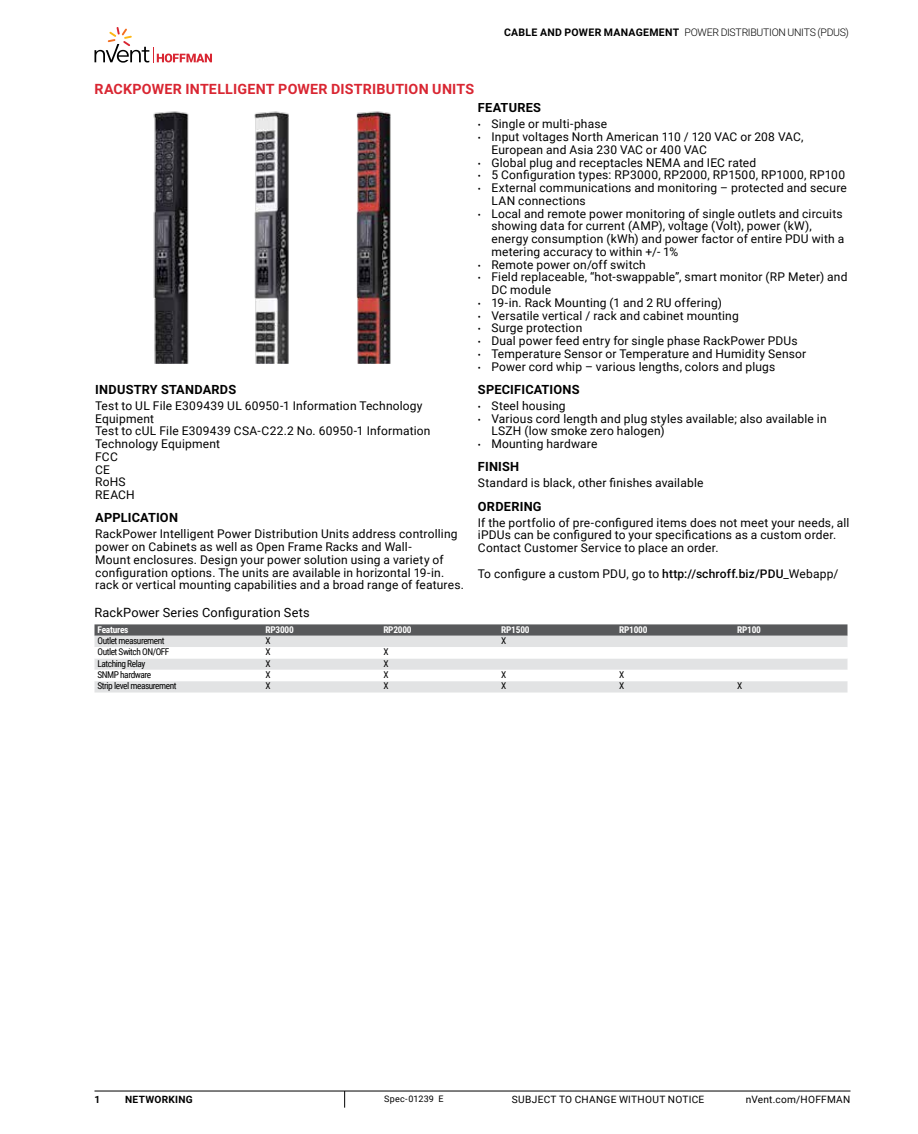
<style>
.page{position:relative;width:918px;height:1134px;background:#fff}
.page>*{position:absolute;margin:0;border:0;box-sizing:border-box;transform-origin:0 0}
.t1{font:700 14.25px "Roboto";letter-spacing:.01em;color:#d92632}
.t2{font:700 12.75px "Roboto";letter-spacing:.01em;color:#000}
.t3{font:12.75px "Roboto";letter-spacing:.015em;color:#000}
.t4{font:12px/12.8px "Roboto";letter-spacing:.015em;color:#000}
.t5{font:300 10.5px "Roboto";letter-spacing:-.025em;color:#000}
.t6{font:10.2px "Roboto";letter-spacing:.025em;color:#000}
.t7{font:700 10.2px "Roboto";letter-spacing:.03em;color:#000}
.t8{font:9.3px "Roboto Condensed";letter-spacing:-.05em;color:#000}
.t9{font:700 9.3px "Roboto Condensed";letter-spacing:-.025em;color:#fff}
.t10{font:9px "Roboto";letter-spacing:.03em;color:#000}
.s1{font-weight:700}
.s2{font-size:9px}
.s3{font-weight:500}
</style>
<div class="page">
<svg style="left:95px;top:27px;width:117px;height:36px"></svg>
<hr style="left:94px;top:1091px;width:756px;height:1px;background:#000">
<svg style="left:344px;top:1091px;width:1px;height:17px"></svg>
<img style="left:153px;top:111px;width:238px;height:251px">
<svg style="left:94px;top:624px;width:754px;height:12px;background:#626365"></svg>
<div style="left:94px;top:636px;width:754px;height:57px;background:#e2e3e4"></div>
<svg style="left:94px;top:647px;width:754px;height:34px"></svg>
<p class="t1" style="left:94px;top:79px;width:381px">RACKPOWER INTELLIGENT POWER DISTRIBUTION UNITS</p>
<p class="t5" style="left:504px;top:25px;width:346px"><span class="s1">CABLE AND POWER MANAGEM ENT</span> POWER DISTRIBUTION UNITS (PDUS)</p>
<p class="t2" style="left:95px;top:380px;width:9px">INDUSTR</p>
<p class="t2" style="left:150px;top:380px;width:21px">Y STANDARDS</p>
<p class="t4" style="left:95px;top:399px;width:337px">Test to UL File E309439 UL 60950-1 Information Technology<br>Equipment<br>Test to cUL File E309439 CSA-C22.2 No. 60950-1 Information<br>Technology Equipment<br>FCC<br>CE<br>RoHS<br>REACH</p>
<p class="t2" style="left:95px;top:509px;width:54px">APPLICATION</p>
<p class="t4" style="left:95px;top:527px;width:370px">RackPower Intelligent Power Distribution Units address controlling power on Cabinets as well as Open Frame Racks and Wall-<br>Mount enclosures. Design your power solution using a variety of configuration options. The units are available in horizontal 19-in. rack or vertical mounting capabilities and a broad range of features.</p>
<p class="t2" style="left:478px;top:99px;width:17px">FEATURES</p>
<p class="t4" style="left:478px;top:117px;width:131px"><span class="s2">•</span> Single or multi-phase</p>
<p class="t4" style="left:491px;top:130px;width:314px;text-indent:-14px"><span class="s2">•</span> Input voltages North American 110 / 120 VAC or 208 VAC,<br>European and Asia 230 VAC or 400 VAC</p>
<p class="t4" style="left:478px;top:156px;width:280px"><span class="s2">•</span> Global plug and receptacles NEMA and IEC rated</p>
<p class="t4" style="left:478px;top:168px;width:369px"><span class="s2">•</span> 5 Configuration types: RP3000, RP2000, RP1500, RP1000, RP100</p>
<p class="t4" style="left:491px;top:181px;width:357px;text-indent:-14px"><span class="s2">•</span> External communications and monitoring – protected and secure<br>LAN connections</p>
<p class="t4" style="left:491px;top:207px;width:354px;text-indent:-14px"><span class="s2">•</span> Local and remote power monitoring of single outlets and circuits showing data for current (AMP), voltage (Volt), power (kW), energy consumption (kWh) and power factor of entire PDU with a metering accuracy to within +/- 1%</p>
<p class="t4" style="left:478px;top:258px;width:170px"><span class="s2">•</span> Remote power on/off switch</p>
<p class="t4" style="left:491px;top:270px;width:358px;text-indent:-14px"><span class="s2">•</span> Field replaceable, “hot-swappable”, smart monitor (RP Meter) and<br>DC module</p>
<p class="t4" style="left:478px;top:296px;width:245px"><span class="s2">•</span> 19-in. Rack Mounting (1 and 2 RU offering)</p>
<p class="t4" style="left:478px;top:309px;width:262px"><span class="s2">•</span> Versatile vertical / rack and cabinet mounting</p>
<p class="t4" style="left:478px;top:321px;width:106px"><span class="s2">•</span> Surge protection</p>
<p class="t4" style="left:478px;top:334px;width:321px"><span class="s2">•</span> Dual power feed entry for single phase RackPower PDUs</p>
<p class="t4" style="left:478px;top:347px;width:330px"><span class="s2">•</span> Temperature Sensor or Temperature and Humidity Sensor</p>
<p class="t4" style="left:478px;top:360px;width:299px"><span class="s2">•</span> Power cord whip – various lengths, colors and plugs</p>
<p class="t2" style="left:478px;top:381px;width:65px">SPECIFICATIONS</p>
<p class="t4" style="left:478px;top:399px;width:89px"><span class="s2">•</span> Steel housing</p>
<p class="t4" style="left:491px;top:412px;width:337px;text-indent:-14px"><span class="s2">•</span> Various cord length and plug styles available; also available in<br>LSZH (low smoke zero halogen)</p>
<p class="t4" style="left:478px;top:437px;width:121px"><span class="s2">•</span> Mounting hardware</p>
<p class="t2" style="left:478px;top:458px;width:15px">FINIS</p>
<p class="t2" style="left:510px;top:458px;width:11px">H</p>
<p class="t4" style="left:478px;top:476px;width:227px">Standard is black, other finishes available</p>
<p class="t2" style="left:478px;top:497px;width:9px">ORDERING</p>
<p class="t4" style="left:478px;top:516px;width:373px">If the portfolio of pre-configured items does not meet your needs, all iPDUs can be configured to your specifications as a custom order.<br>Contact Customer Service to place an order.</p>
<p class="t4" style="left:478px;top:567px;width:362px">To configure a custom PDU, go to <span class="s3">http://schroff.biz/PDU</span>_Webapp/</p>
<p class="t3" style="left:94px;top:603px;width:217px">RackPower Series Configuration Sets</p>
<p class="t9" style="left:98px;top:623px;width:33px">Features</p>
<p class="t9" style="left:265px;top:623px;width:30px">RP3000</p>
<p class="t9" style="left:383px;top:623px;width:30px">RP2000</p>
<p class="t9" style="left:501px;top:623px;width:30px">RP1500</p>
<p class="t9" style="left:619px;top:623px;width:30px">RP1000</p>
<p class="t9" style="left:737px;top:623px;width:25px">RP100</p>
<p class="t8" style="left:98px;top:634px;width:69px">Outlet measurement</p>
<p class="t8" style="left:265px;top:634px;width:7px">X</p>
<p class="t8" style="left:501px;top:634px;width:7px">X</p>
<p class="t8" style="left:98px;top:645px;width:73px">Outlet Switch ON/OFF</p>
<p class="t8" style="left:265px;top:645px;width:7px">X</p>
<p class="t8" style="left:383px;top:645px;width:7px">X</p>
<p class="t8" style="left:98px;top:657px;width:49px">Latching Relay</p>
<p class="t8" style="left:265px;top:657px;width:7px">X</p>
<p class="t8" style="left:383px;top:657px;width:7px">X</p>
<p class="t8" style="left:98px;top:668px;width:55px">SNMP hardware</p>
<p class="t8" style="left:265px;top:668px;width:7px">X</p>
<p class="t8" style="left:383px;top:668px;width:7px">X</p>
<p class="t8" style="left:501px;top:668px;width:7px">X</p>
<p class="t8" style="left:619px;top:668px;width:7px">X</p>
<p class="t8" style="left:98px;top:679px;width:81px">Strip level measurement</p>
<p class="t8" style="left:265px;top:679px;width:7px">X</p>
<p class="t8" style="left:383px;top:679px;width:7px">X</p>
<p class="t8" style="left:501px;top:679px;width:7px">X</p>
<p class="t8" style="left:619px;top:679px;width:7px">X</p>
<p class="t8" style="left:737px;top:679px;width:7px">X</p>
<p class="t7" style="left:94px;top:1092px;width:7px">1</p>
<p class="t7" style="left:125px;top:1092px;width:69px">NETWORKING</p>
<p class="t10" style="left:384px;top:1093px;width:61px">Spec-01239 E</p>
<p class="t6" style="left:512px;top:1092px;width:194px">SUBJECT TO CHANGE WITHOUT NOTICE</p>
<p class="t6" style="left:746px;top:1092px;width:106px">nVent.com/HOFFMAN</p>
</div>
